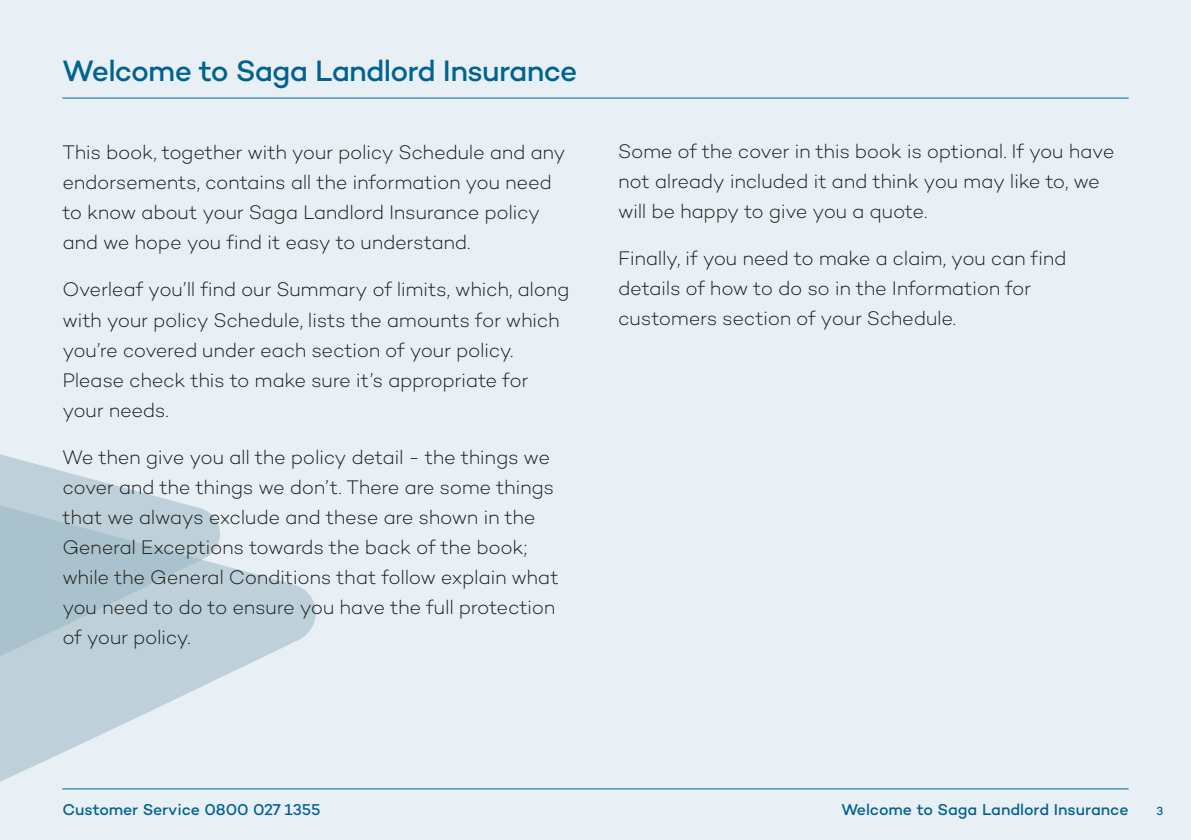
<style>
.page{position:relative;width:1191px;height:840px;background:#fff}
.page>*{position:absolute;margin:0;border:0;box-sizing:border-box;transform-origin:0 0}
.t1{font:500 30px "Campton";letter-spacing:-.03em;color:#006292}
.t2{font:300 20px/30px "Campton";letter-spacing:-.02em;color:#1d1d1b}
.t3{font:500 16px "Campton";letter-spacing:-.005em;color:#006292}
.t4{font:500 12px "Campton";color:#006292}
</style>
<div class="page">
<div style="left:0;top:0;width:1191px;height:839px;background:#e9f0f5"></div>
<hr style="left:62px;top:788px;width:1066px;height:1px;background:#006292">
<svg style="left:0;top:454px;width:188px;height:51px"></svg>
<svg style="left:0;top:505px;width:316px;height:276px;fill:#bed1da"></svg>
<hr style="left:62px;top:98px;width:1066px;height:1px;background:#006292">
<h1 class="t1" style="left:62px;top:52px;width:516px">Welcome to Saga Landlord Insurance</h1>
<p class="t2" style="left:62px;top:137px;width:504px">This book, together with your policy Schedule and any endorsements, contains all the information you need to know about your Saga Landlord Insurance policy and we hope you find it easy to understand.</p>
<p class="t2" style="left:62px;top:274px;width:509px">Overleaf you’ll find our Summary of limits, which, along with your policy Schedule, lists the amounts for which you’re covered under each section of your policy.<br>Please check this to make sure it’s appropriate for your needs.</p>
<p class="t2" style="left:62px;top:441px;width:498px">We then give you all the policy detail - the things we cover and the things we don’t. There are some things that we always exclude and these are shown in the General Exceptions towards the back of the book; while the General Conditions that follow explain what you need to do to ensure you have the full protection of your policy.</p>
<p class="t2" style="left:618px;top:136px;width:498px">Some of the cover in this book is optional. If you have not already included it and think you may like to, we will be happy to give you a quote.</p>
<p class="t2" style="left:618px;top:243px;width:450px">Finally, if you need to make a claim, you can find details of how to do so in the Information for customers section of your Schedule.</p>
<p class="t3" style="left:62px;top:799px;width:259px">Customer Service 0800 027 1355</p>
<p class="t3" style="left:841px;top:799px;width:289px">Welcome to Saga Landlord Insurance</p>
<p class="t4" style="left:1156px;top:803px;width:8px">3</p>
</div>
